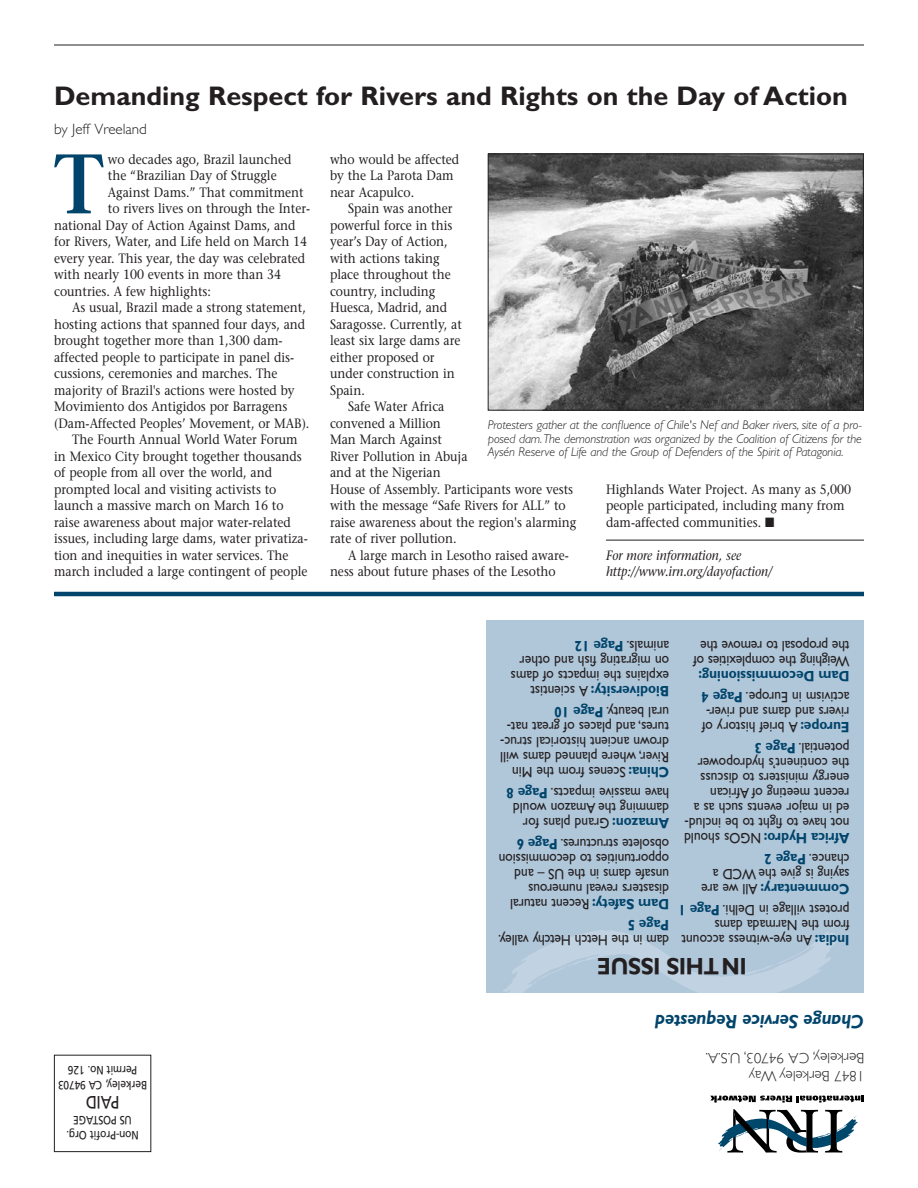
<style>
.page{position:relative;width:918px;height:1188px;background:#fff}
.page>*{position:absolute;margin:0;border:0;box-sizing:border-box;transform-origin:0 0}
.t1{font:600 84.15px "Stone Serif";color:#00446b;scale:.9 1}
.t2{font:700 27px "Gill Sans";color:#231f20}
.t3{font:700 24px "Gill Sans";letter-spacing:-.015em;color:#231f20;scale:.9 1}
.t4{font:italic 700 19.5px "Gill Sans";letter-spacing:-.015em;color:#00446b;scale:.95 1}
.t5{font:18px "Frutiger";color:#231f20;scale:.85 1}
.t6{font:15px/15px "Gill Sans";color:#231f20;scale:.9 1}
.t7{font:300 15px/18px "Gill Sans";color:#231f20}
.t8{font:700 15px/21px "Gill Sans";color:#00446b;scale:.9 1}
.t9{font:13.5px/16.5px "Stone Serif";color:#231f20;scale:.9 1}
.t10{font:italic 13.5px/16.5px "Stone Serif";color:#231f20;scale:.9 1}
.t11{font:italic 300 12.75px/13.5px "Gill Sans";letter-spacing:-.01em;color:#231f20;text-align:justify}
.t12{font:12px/15px "Frutiger";letter-spacing:-.01em;color:#231f20;text-align:center;scale:.85 1}
.s1{font-weight:700;color:#00446b}
.s2{font-weight:400;color:#231f20}
</style>
<div class="page">
<hr style="left:54px;top:45px;width:810px;height:1px;background:#231f20">
<div style="left:54px;top:1055px;width:97px;height:97px;border:1px solid #231f20"></div>
<svg style="left:718px;top:1109px;width:140px;height:44px"></svg>
<svg style="left:710px;top:1096px;width:154px;height:7px"></svg>
<hr style="left:54px;top:592px;width:810px;height:4px;background:#00446b">
<div style="left:486px;top:620px;width:378px;height:373px;background:#b0c6d9"></div>
<svg style="left:503px;top:926px;width:336px;height:67px"></svg>
<hr style="left:606px;top:540px;width:258px;height:1px;background:#231f20">
<img style="left:490px;top:156px;width:372px;height:253px">
<div style="left:488px;top:154px;width:376px;height:257px;border:1px solid #231f20"></div>
<h2 class="t2" style="left:54px;top:87px;width:795px">Demanding Respect for Rivers and Rights on the Day of Action</h2>
<p class="t7" style="left:54px;top:122px;width:94px">by Jeff Vreeland</p>
<h1 class="t1" style="left:54px;top:152px;width:56px">T</h1>
<p class="t9" style="left:108px;top:152px;width:205px">wo decades ago, Brazil launched</p>
<p class="t9" style="left:108px;top:169px;width:189px">the “Brazilian Day of Struggle</p>
<p class="t9" style="left:108px;top:185px;width:219px">Against Dams.” That commitment</p>
<p class="t9" style="left:108px;top:202px;width:226px">to rivers lives on through the Inter-</p>
<p class="t9" style="left:54px;top:218px;width:270px">national Day of Action Against Dams, and</p>
<p class="t9" style="left:54px;top:235px;width:283px">for Rivers, Water, and Life held on March 14</p>
<p class="t9" style="left:54px;top:251px;width:280px">every year. This year, the day was celebrated</p>
<p class="t9" style="left:54px;top:268px;width:254px">with nearly 100 events in more than 34</p>
<p class="t9" style="left:54px;top:284px;width:176px">countries. A few highlights:</p>
<p class="t9" style="left:72px;top:301px;width:261px">As usual, Brazil made a strong statement,</p>
<p class="t9" style="left:54px;top:317px;width:281px">hosting actions that spanned four days, and</p>
<p class="t9" style="left:54px;top:334px;width:255px">brought together more than 1,300 dam-</p>
<p class="t9" style="left:54px;top:350px;width:268px">affected people to participate in panel dis-</p>
<p class="t9" style="left:54px;top:367px;width:250px">cussions, ceremonies and marches. The</p>
<p class="t9" style="left:54px;top:383px;width:269px">majority of Brazil's actions were hosted by</p>
<p class="t9" style="left:54px;top:400px;width:261px">Movimiento dos Antigidos por Barragens</p>
<p class="t9" style="left:54px;top:416px;width:285px">(Dam-Affected Peoples’ Movement, or MAB).</p>
<p class="t9" style="left:72px;top:433px;width:252px">The Fourth Annual World Water Forum</p>
<p class="t9" style="left:54px;top:449px;width:277px">in Mexico City brought together thousands</p>
<p class="t9" style="left:54px;top:466px;width:244px">of people from all over the world, and</p>
<p class="t9" style="left:54px;top:482px;width:249px">prompted local and visiting activists to</p>
<p class="t9" style="left:54px;top:499px;width:256px">launch a massive march on March 16 to</p>
<p class="t9" style="left:54px;top:515px;width:265px">raise awareness about major water-related</p>
<p class="t9" style="left:54px;top:532px;width:283px">issues, including large dams, water privatiza-</p>
<p class="t9" style="left:54px;top:548px;width:262px">tion and inequities in water services. The</p>
<p class="t9" style="left:54px;top:565px;width:283px">march included a large contingent of people</p>
<p class="t9" style="left:330px;top:152px;width:145px">who would be affected by the La Parota Dam near Acapulco.</p>
<p class="t9" style="left:330px;top:202px;width:148px;text-indent:18px">Spain was another powerful force in this year’s Day of Action, with actions taking place throughout the country, including<br>Huesca, Madrid, and<br>Saragosse. Currently, at least six large dams are either proposed or under construction in<br>Spain.</p>
<p class="t9" style="left:330px;top:400px;width:275px;text-indent:18px">Safe Water Africa<br>convened a Million<br>Man March Against<br>River Pollution in Abuja<br>and at the Nigerian<br>House of Assembly. Participants wore vests with the message “Safe Rivers for ALL” to raise awareness about the region's alarming rate of river pollution.</p>
<p class="t9" style="left:330px;top:548px;width:267px;text-indent:18px">A large march in Lesotho raised aware&shy;ness about future phases of the Lesotho</p>
<p class="t11" style="left:488px;top:419px;width:376px">Protesters gather at the confluence of Chile's Nef and Baker rivers, site of a pro&shy;posed dam.The demonstration was organized by the Coalition of Citizens for the Aysén Reserve of Life and the Group of Defenders of the Spirit of Patagonia.</p>
<p class="t9" style="left:606px;top:482px;width:274px">Highlands Water Project. As many as 5,000 people participated, including many from dam-affected communities. ■</p>
<p class="t10" style="left:606px;top:548px;width:186px">For more information, see http://www.irn.org/dayofaction/</p>
<p class="t12" style="left:147px;top:1092px;width:106px;rotate:-180deg">Berkeley, CA 94703<br>Permit No. 126</p>
<h3 class="t5" style="left:119px;top:1110px;width:41px;rotate:-180deg">PAID</h3>
<p class="t12" style="left:139px;top:1142px;width:87px;rotate:-180deg">Non-Profit Org.<br>US POSTAGE</p>
<p class="t6" style="left:669px;top:697px;width:177px;rotate:-180deg"><span class="s1">Biodiversity:</span> A scientist explains the impacts of dams on migrating fish and other animals. <span class="s1">Page 12</span></p>
<p class="t6" style="left:669px;top:778px;width:189px;rotate:-180deg"><span class="s1">China:</span> Scenes from the Min<br>River, where planned dams will drown ancient historical struc&shy;tures, and places of great nat&shy;ural beauty. <span class="s1">Page 10</span></p>
<p class="t6" style="left:669px;top:829px;width:182px;rotate:-180deg"><span class="s1">Amazon:</span> Grand plans for damming the Amazon would have massive impacts. <span class="s1">Page 8</span></p>
<p class="t6" style="left:669px;top:895px;width:191px;rotate:-180deg">disasters reveal numerous unsafe dams in the US – and opportunities to decommission obsolete structures. <span class="s1">Page 6</span></p>
<p class="t8" style="left:669px;top:934px;width:178px;rotate:-180deg">Page 5<br>Dam Safety: <span class="s2">Recent natural</span></p>
<p class="t6" style="left:669px;top:946px;width:192px;rotate:-180deg">dam in the Hetch Hetchy valley.</p>
<p class="t6" style="left:850px;top:667px;width:175px;rotate:-180deg">Weighing the complexities of the proposal to remove the</p>
<p class="t8" style="left:850px;top:685px;width:169px;rotate:-180deg">Dam Decommissioning:</p>
<p class="t6" style="left:850px;top:733px;width:166px;rotate:-180deg"><span class="s1">Europe:</span> A brief history of rivers and dams and river&shy;activism in Europe. <span class="s1">Page 4</span></p>
<p class="t6" style="left:850px;top:844px;width:185px;rotate:-180deg"><span class="s1">Africa Hydro:</span> NGOs should not have to fight to be includ&shy;ed in major events such as a recent meeting of African energy ministers to discuss the continent’s hydropower potential. <span class="s1">Page 3</span></p>
<p class="t6" style="left:850px;top:895px;width:166px;rotate:-180deg"><span class="s1">Commentary:</span> All we are saying is give the WCD a chance. <span class="s1">Page 2</span></p>
<p class="t6" style="left:850px;top:946px;width:192px;rotate:-180deg"><span class="s1">India:</span> An eye-witness account from the Narmada dams protest village in Delhi. <span class="s1">Page 1</span></p>
<h3 class="t3" style="left:747px;top:974px;width:168px;rotate:-180deg">IN THIS ISSUE</h3>
<h3 class="t4" style="left:864px;top:1028px;width:221px;rotate:-180deg">Change Service Requested</h3>
<p class="t7" style="left:864px;top:1084px;width:161px;rotate:-180deg">1847 Berkeley Way<br>Berkeley, CA 94703, U.S.A.</p>
</div>
